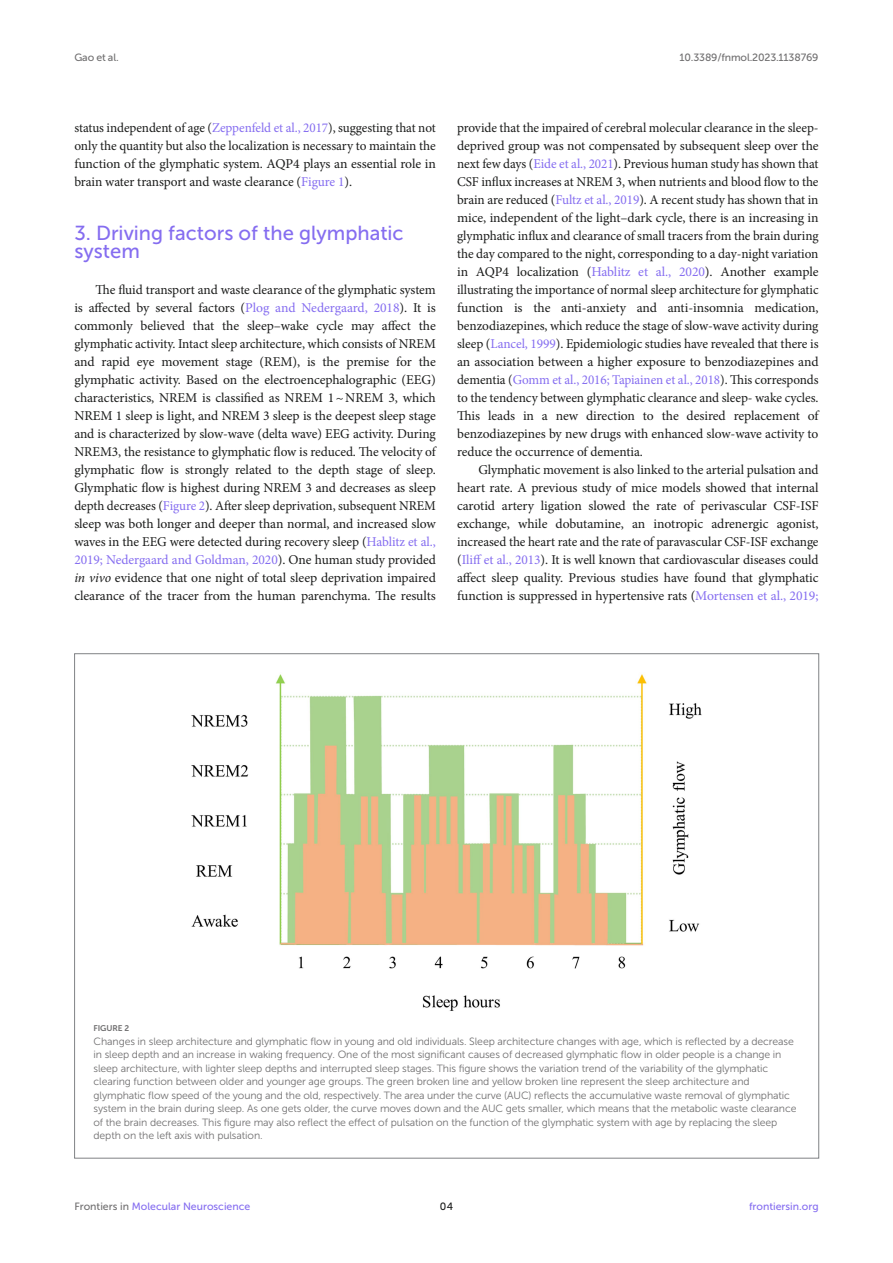
<style>
.page{position:relative;width:893px;height:1263px;background:#fff}
.page>*{position:absolute;margin:0;border:0;box-sizing:border-box;transform-origin:0 0}
.HEAD_1{font:20.25px/18px "Museo Sans 500";color:#856df0}
.TEXT_FLUSH{font:13.5px/18px "Minion Pro";letter-spacing:-.005em;color:#1b1c1b;text-align:justify}
.TEXT{font:13.5px/18px "Minion Pro";letter-spacing:-.005em;color:#1b1c1b;text-align:justify}
.FIG_LEG{font:10.5px/13.5px "Museo Sans 300";letter-spacing:-.01em;color:#706f70}
.t1{font:10.5px "Museo Sans 500";color:#856df0}
.t2{font:10.5px "Museo Sans 500";letter-spacing:-.015em;color:#706f70}
.t3{font:10.5px "Museo Sans 500";color:#1b1c1b}
.FIG_HD{font:8.25px "Museo Sans 700";letter-spacing:-.01em;color:#706f70}
.s1{color:#856df0}
.s2{font-style:italic}
.s3{color:#706f70}
</style>
<div class="page">
<img style="left:191px;top:674px;width:511px;height:337px">
<p class="t2" style="left:74px;top:51px;width:46px">Gao et al.</p>
<p class="t2" style="left:680px;top:51px;width:140px">10.3389/fnmol.2023.1138769</p>
<p class="TEXT_FLUSH" style="left:74px;top:119px;width:363px">status independent of age (<span class="s1">Zeppenfeld et al., 2017</span>), suggesting that not only the quantity but also the localization is necessary to maintain the function of the glymphatic system. AQP4 plays an essential role in brain water transport and waste clearance (<span class="s1">Figure 1</span>).</p>
<p class="HEAD_1" style="left:74px;top:224px;width:331px">3. Driving factors of the glymphatic system</p>
<p class="TEXT_FLUSH" style="left:74px;top:281px;width:363px;text-indent:21px">The fluid transport and waste clearance of the glymphatic system is affected by several factors (<span class="s1">Plog and Nedergaard, 2018</span>). It is commonly believed that the sleep–wake cycle may affect the glymphatic activity. Intact sleep architecture, which consists of NREM and rapid eye movement stage (REM), is the premise for the glymphatic activity. Based on the electroencephalographic (EEG) characteristics, NREM is classified as NREM 1~NREM 3, which NREM 1 sleep is light, and NREM 3 sleep is the deepest sleep stage and is characterized by slow-wave (delta wave) EEG activity. During NREM3, the resistance to glymphatic flow is reduced. The velocity of glymphatic flow is strongly related to the depth stage of sleep.<br>Glymphatic flow is highest during NREM 3 and decreases as sleep depth decreases (<span class="s1">Figure 2</span>). After sleep deprivation, subsequent NREM sleep was both longer and deeper than normal, and increased slow waves in the EEG were detected during recovery sleep (<span class="s1">Hablitz et al., 2019; Nedergaard and Goldman, 2020</span>). One human study provided <span class="s2">in vivo</span> evidence that one night of total sleep deprivation impaired clearance of the tracer from the human parenchyma. The results</p>
<p class="TEXT_FLUSH" style="left:457px;top:119px;width:363px">provide that the impaired of cerebral molecular clearance in the sleep&shy;deprived group was not compensated by subsequent sleep over the next few days (<span class="s1">Eide et al., 2021</span>). Previous human study has shown that CSF influx increases at NREM 3, when nutrients and blood flow to the brain are reduced (<span class="s1">Fultz et al., 2019</span>). A recent study has shown that in mice, independent of the light–dark cycle, there is an increasing in glymphatic influx and clearance of small tracers from the brain during the day compared to the night, corresponding to a day-night variation in AQP4 localization (<span class="s1">Hablitz et al., 2020</span>). Another example illustrating the importance of normal sleep architecture for glymphatic function is the anti-anxiety and anti-insomnia medication, benzodiazepines, which reduce the stage of slow-wave activity during sleep (<span class="s1">Lancel, 1999</span>). Epidemiologic studies have revealed that there is an association between a higher exposure to benzodiazepines and dementia (<span class="s1">Gomm et al., 2016; Tapiainen et al., 2018</span>). This corresponds to the tendency between glymphatic clearance and sleep- wake cycles.<br>This leads in a new direction to the desired replacement of benzodiazepines by new drugs with enhanced slow-wave activity to reduce the occurrence of dementia.</p>
<p class="TEXT" style="left:457px;top:461px;width:363px;text-indent:21px">Glymphatic movement is also linked to the arterial pulsation and heart rate. A previous study of mice models showed that internal carotid artery ligation slowed the rate of perivascular CSF-ISF exchange, while dobutamine, an inotropic adrenergic agonist, increased the heart rate and the rate of paravascular CSF-ISF exchange (<span class="s1">Iliff et al., 2013</span>). It is well known that cardiovascular diseases could affect sleep quality. Previous studies have found that glymphatic function is suppressed in hypertensive rats (<span class="s1">Mortensen et al., 2019;</span></p>
<p class="FIG_HD" style="left:94px;top:1024px;width:37px">FIGURE 2</p>
<p class="FIG_LEG" style="left:94px;top:1034px;width:704px">Changes in sleep architecture and glymphatic flow in young and old individuals. Sleep architecture changes with age, which is reflected by a decrease in sleep depth and an increase in waking frequency. One of the most significant causes of decreased glymphatic flow in older people is a change in sleep architecture, with lighter sleep depths and interrupted sleep stages. This figure shows the variation trend of the variability of the glymphatic clearing function between older and younger age groups. The green broken line and yellow broken line represent the sleep architecture and glymphatic flow speed of the young and the old, respectively. The area under the curve (AUC) reflects the accumulative waste removal of glymphatic system in the brain during sleep. As one gets older, the curve moves down and the AUC gets smaller, which means that the metabolic waste clearance of the brain decreases. This figure may also reflect the effect of pulsation on the function of the glymphatic system with age by replacing the sleep depth on the left axis with pulsation.</p>
<p class="t1" style="left:74px;top:1200px;width:177px"><span class="s3">Frontiers in</span> Molecular Neuroscience</p>
<p class="t3" style="left:440px;top:1200px;width:15px">04</p>
<p class="t1" style="left:749px;top:1200px;width:71px">frontiersin.org</p>
</div>
